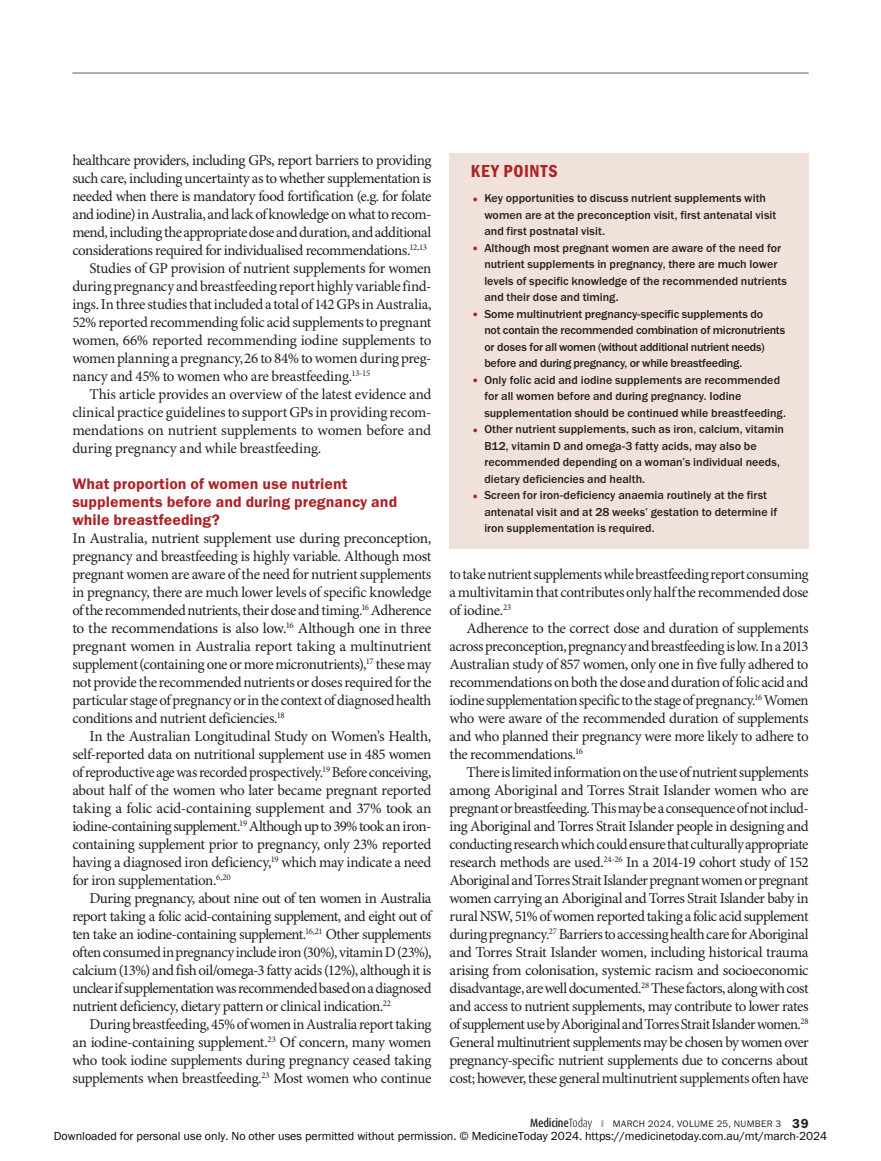
<style>
.page{position:relative;width:881px;height:1161px;background:#fff}
.page>*{position:absolute;margin:0;border:0;box-sizing:border-box;transform-origin:0 0}
.KeyPoints_Head{font:18px "Franklin Gothic URW Con Dem";letter-spacing:.045em;color:#ae2226}
.Sub_Head_A-FG_Red{font:15.75px/18px "Franklin Gothic URW Dem";letter-spacing:.005em;color:#ae2226}
.Article_Text{font:15px/18px "Minion Pro";letter-spacing:-.03em;color:#231f20;text-align:justify}
.Article_Text_no_indent{font:15px/18px "Minion Pro";letter-spacing:-.03em;color:#231f20;text-align:justify}
.t1{font:500 12px/16.5px "Franklin Gothic URW";color:#231f20}
.t2{font:12px "Franklin Gothic URW Boo";color:#000}
.t3{font:9.75px "Franklin Gothic URW Boo";letter-spacing:.025em;color:#231f20}
.s1{font-family:"Franklin Gothic URW Dem";font-weight:400;font-size:13.5px;color:#ae2226}
.s2{font-family:"Dax Condensed";font-weight:500;font-size:12px}
.s3{font-family:"Dax Condensed";font-weight:300;font-size:12px}
.s4{color:#a8a9ad}
.s5{font-family:"Franklin Gothic URW Dem";font-size:13.5px}
</style>
<div class="page">
<hr style="left:72px;top:72px;width:736px;height:2px;background:#939598">
<div style="left:449px;top:153px;width:359px;height:396px;background:#f0e2db"></div>
<p class="Article_Text" style="left:72px;top:151px;width:360px">healthcare providers, including GPs, report barriers to providing such care, including uncertainty as to whether supplementation is needed when there is mandatory food fortification (e.g. for folate and iodine) in Australia, and lack of knowledge on what to recom&shy;mend, including the appropriate dose and duration, and additional considerations required for individualised recommendations.<sup>12,13</sup></p>
<p class="Article_Text" style="left:72px;top:259px;width:360px;text-indent:17px">Studies of GP provision of nutrient supplements for women during pregnancy and breastfeeding report highly variable find&shy;ings. In three studies that included a total of 142 GPs in Australia, 52% reported recommending folic acid supplements to pregnant women, 66% reported recommending iodine supplements to women planning a pregnancy,26 to 84% to women during preg&shy;nancy and 45% to women who are breastfeeding.<sup>13-15</sup></p>
<p class="Article_Text" style="left:72px;top:385px;width:360px;text-indent:17px">This article provides an overview of the latest evidence and clinical practice guidelines to support GPs in providing recom&shy;mendations on nutrient supplements to women before and during pregnancy and while breastfeeding.</p>
<p class="Sub_Head_A-FG_Red" style="left:72px;top:474px;width:326px">What proportion of women use nutrient supplements before and during pregnancy and while breastfeeding?</p>
<p class="Article_Text_no_indent" style="left:72px;top:529px;width:360px">In Australia, nutrient supplement use during preconception, pregnancy and breastfeeding is highly variable. Although most pregnant women are aware of the need for nutrient supplements in pregnancy, there are much lower levels of specific knowledge of the recommended nutrients, their dose and timing.<sup>16</sup> Adherence to the recommendations is also low.<sup>16</sup> Although one in three pregnant women in Australia report taking a multinutrient supplement (containing one or more micronutrients),<sup>17</sup> these may not provide the recommended nutrients or doses required for the particular stage of pregnancy or in the context of diagnosed health conditions and nutrient deficiencies.<sup>18</sup></p>
<p class="Article_Text" style="left:72px;top:727px;width:360px;text-indent:17px">In the Australian Longitudinal Study on Women’s Health, self-reported data on nutritional supplement use in 485 women of reproductive age was recorded prospectively.<sup>19</sup> Before conceiving, about half of the women who later became pregnant reported taking a folic acid-containing supplement and 37% took an iodine-containing supplement.<sup>19</sup> Although up to 39% took an iron&shy;containing supplement prior to pregnancy, only 23% reported having a diagnosed iron deficiency,<sup>19</sup> which may indicate a need for iron supplementation.<sup>6,20</sup></p>
<p class="Article_Text" style="left:72px;top:889px;width:360px;text-indent:17px">During pregnancy, about nine out of ten women in Australia report taking a folic acid-containing supplement, and eight out of ten take an iodine-containing supplement.<sup>16,21</sup> Other supplements often consumed in pregnancy include iron (30%), vitamin D (23%), calcium (13%) and fish oil/omega-3 fatty acids (12%), although it is unclear if supplementation was recommended based on a diagnosed nutrient deficiency, dietary pattern or clinical indication.<sup>22</sup></p>
<p class="Article_Text" style="left:72px;top:1015px;width:360px;text-indent:17px">During breastfeeding, 45% of women in Australia report taking an iodine-containing supplement.<sup>23</sup> Of concern, many women who took iodine supplements during pregnancy ceased taking supplements when breastfeeding.<sup>23</sup> Most women who continue</p>
<p class="KeyPoints_Head" style="left:470px;top:159px;width:88px">KEY POINTS</p>
<p class="t1" style="left:484px;top:190px;width:293px;text-indent:-14px"><span class="s1">•</span> Key opportunities to discuss nutrient supplements with women are at the preconception visit, first antenatal visit and first postnatal visit.</p>
<p class="t1" style="left:484px;top:239px;width:304px;text-indent:-14px"><span class="s1">•</span> Although most pregnant women are aware of the need for nutrient supplements in pregnancy, there are much lower levels of specific knowledge of the recommended nutrients and their dose and timing.</p>
<p class="t1" style="left:484px;top:305px;width:302px;text-indent:-14px"><span class="s1">•</span> Some multinutrient pregnancy-specific supplements do<br>not contain the recommended combination of micronutrients or doses for all women (without additional nutrient needs) before and during pregnancy, or while breastfeeding.</p>
<p class="t1" style="left:484px;top:371px;width:303px;text-indent:-14px"><span class="s1">•</span> Only folic acid and iodine supplements are recommended for all women before and during pregnancy. Iodine supplementation should be continued while breastfeeding.</p>
<p class="t1" style="left:484px;top:421px;width:301px;text-indent:-14px"><span class="s1">•</span> Other nutrient supplements, such as iron, calcium, vitamin B12, vitamin D and omega-3 fatty acids, may also be recommended depending on a woman’s individual needs, dietary deficiencies and health.</p>
<p class="t1" style="left:484px;top:487px;width:294px;text-indent:-14px"><span class="s1">•</span> Screen for iron-deficiency anaemia routinely at the first antenatal visit and at 28 weeks’ gestation to determine if iron supplementation is required.</p>
<p class="Article_Text" style="left:449px;top:565px;width:360px">to take nutrient supplements while breastfeeding report consuming a multivitamin that contributes only half the recommended dose of iodine.<sup>23</sup></p>
<p class="Article_Text" style="left:449px;top:619px;width:360px;text-indent:17px">Adherence to the correct dose and duration of supplements across preconception, pregnancy and breastfeeding is low. In a 2013<br>Australian study of 857 women, only one in five fully adhered to recommendations on both the dose and duration of folic acid and iodine supplementation specific to the stage of pregnancy.<sup>16</sup> Women who were aware of the recommended duration of supplements and who planned their pregnancy were more likely to adhere to the recommendations.<sup>16</sup></p>
<p class="Article_Text" style="left:449px;top:763px;width:360px;text-indent:17px">There is limited information on the use of nutrient supplements among Aboriginal and Torres Strait Islander women who are pregnant or breastfeeding. This may be a consequence of not includ&shy;ing Aboriginal and Torres Strait Islander people in designing and conducting research which could ensure that culturally appropriate research methods are used.<sup>24-26</sup> In a 2014-19 cohort study of 152<br>Aboriginal and Torres Strait Islander pregnant women or pregnant women carrying an Aboriginal and Torres Strait Islander baby in rural NSW, 51% of women reported taking a folic acid supplement during pregnancy.<sup>27</sup> Barriers to accessing health care for Aboriginal and Torres Strait Islander women, including historical trauma arising from colonisation, systemic racism and socioeconomic disadvantage, are well documented.<sup>28</sup> These factors, along with cost and access to nutrient supplements, may contribute to lower rates of supplement use by Aboriginal and Torres Strait Islander women.<sup>28<br></sup>General multinutrient supplements may be chosen by women over pregnancy-specific nutrient supplements due to concerns about cost; however, these general multinutrient supplements often have</p>
<p class="t3" style="left:530px;top:1118px;width:280px"><span class="s2">Medicine</span><span class="s3">Today</span> <span class="s4">❙</span> MARCH 2024, VOLUME 25, NUMBER 3 <span class="s5">39</span></p>
<p class="t2" style="left:54px;top:1128px;width:774px">Downloaded for personal use only. No other uses permitted without permission. © MedicineToday 2024. https://medicinetoday.com.au/mt/march-2024</p>
</div>
